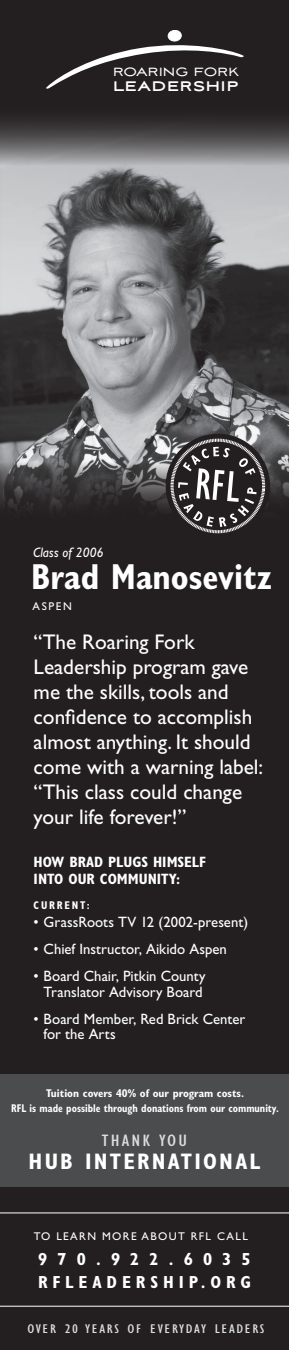
<style>
.page{position:relative;width:289px;height:1350px;background:#231f20}
.page>*{position:absolute;margin:0;border:0;box-sizing:border-box;transform-origin:0 0}
.t1{font:700 condensed 36.25px "Gill Sans";color:#fff;scale:.95 1}
.t2{font:700 condensed 22.5px "Gill Sans";letter-spacing:.1em;color:#fff}
.t3{font:21.25px/25px "Gill Sans";color:#fff}
.t4{font:700 condensed 17.5px/22.5px "Gill Sans";letter-spacing:.28em;color:#fff}
.t5{font:700 17.38px "Aviano Sans";letter-spacing:.035em;color:#fff}
.t6{font:condensed 17px "Gill Sans";letter-spacing:.1em;color:#dcdddf;scale:1.25 1}
.t7{font:15px/15.6px "Gill Sans";color:#fff;text-align:center}
.t8{font:700 condensed 15px/16.9px "Gill Sans";color:#fff}
.t9{font:14.88px "Aviano Sans";color:#fff}
.t10{font:italic 13.75px "Gill Sans";letter-spacing:.01em;color:#fff;scale:.95 1}
.t11{font:condensed 13px "Gill Sans";letter-spacing:.1em;color:#dcdddf;scale:1.25 1}
.t12{font:700 condensed 11.25px/15px "Gill Sans";color:#fff;text-align:center}
.t13{font:11.25px "Gill Sans";letter-spacing:.125em;color:#fff}
.t14{font:700 condensed 11.25px "Gill Sans";color:#fff;scale:.95 1}
</style>
<div class="page">
<img style="left:0;top:119px;width:289px;height:390px">
<svg style="left:163px;top:431px;width:109px;height:103px"></svg>
<svg style="left:46px;top:45px;width:198px;height:44px"></svg>
<div style="left:168px;top:30px;width:13px;height:11px;background:#fff;border-radius:50%"></div>
<div style="left:167px;top:30px;width:15px;height:12px;border:1px solid #fff;border-radius:50%"></div>
<hr style="left:0;top:1212px;width:289px;height:1px;background:#fff">
<hr style="left:0;top:1306px;width:289px;height:1px;background:#fff">
<div style="left:0;top:1074px;width:289px;height:112px;background:#4b4c4d"></div>
<p class="t9" style="left:113px;top:64px;width:127px">ROARING FORK</p>
<p class="t5" style="left:113px;top:76px;width:127px">LEADERSHIP</p>
<p class="t10" style="left:33px;top:544px;width:76px">Class of 2006</p>
<h1 class="t1" style="left:31px;top:556px;width:255px">Brad Manosevitz</h1>
<p class="t13" style="left:32px;top:599px;width:41px">Aspen</p>
<p class="t3" style="left:34px;top:630px;width:231px">“The Roaring Fork<br>Leadership program gave me the skills, tools and confidence to accomplish almost anything. It should come with a warning label: “This class could change your life forever!”</p>
<p class="t8" style="left:34px;top:853px;width:174px">How Brad plugs himself into our community:</p>
<p class="t14" style="left:34px;top:898px;width:61px">Current:</p>
<p class="t7" style="left:34px;top:914px;width:216px">• GrassRoots TV 12 (2002-present)</p>
<p class="t7" style="left:34px;top:941px;width:195px">• Chief Instructor, Aikido Aspen</p>
<p class="t7" style="left:34px;top:968px;width:173px">• Board Chair, Pitkin County<br>Translator Advisory Board</p>
<p class="t7" style="left:44px;top:1011px;width:203px;text-align:left;text-indent:-10px">• Board Member, Red Brick Center for the Arts</p>
<p class="t12" style="left:11px;top:1086px;width:269px">Tuition covers 40% of our program costs.<br>RFL is made possible through donations from our community.</p>
<p class="t6" style="left:102px;top:1131px;width:70px">THANK YOU</p>
<p class="t2" style="left:29px;top:1148px;width:233px">hub international</p>
<p class="t13" style="left:34px;top:1230px;width:180px">To learn m ore about RFLca</p>
<p class="t13" style="left:235px;top:1230px;width:14px">ll</p>
<p class="t4" style="left:38px;top:1248px;width:214px">970.922.6035 rfleadersh ip.org</p>
<p class="t11" style="left:28px;top:1321px;width:191px">OVER 20 YEARS OF EVERYDAY LEADERS</p>
</div>
